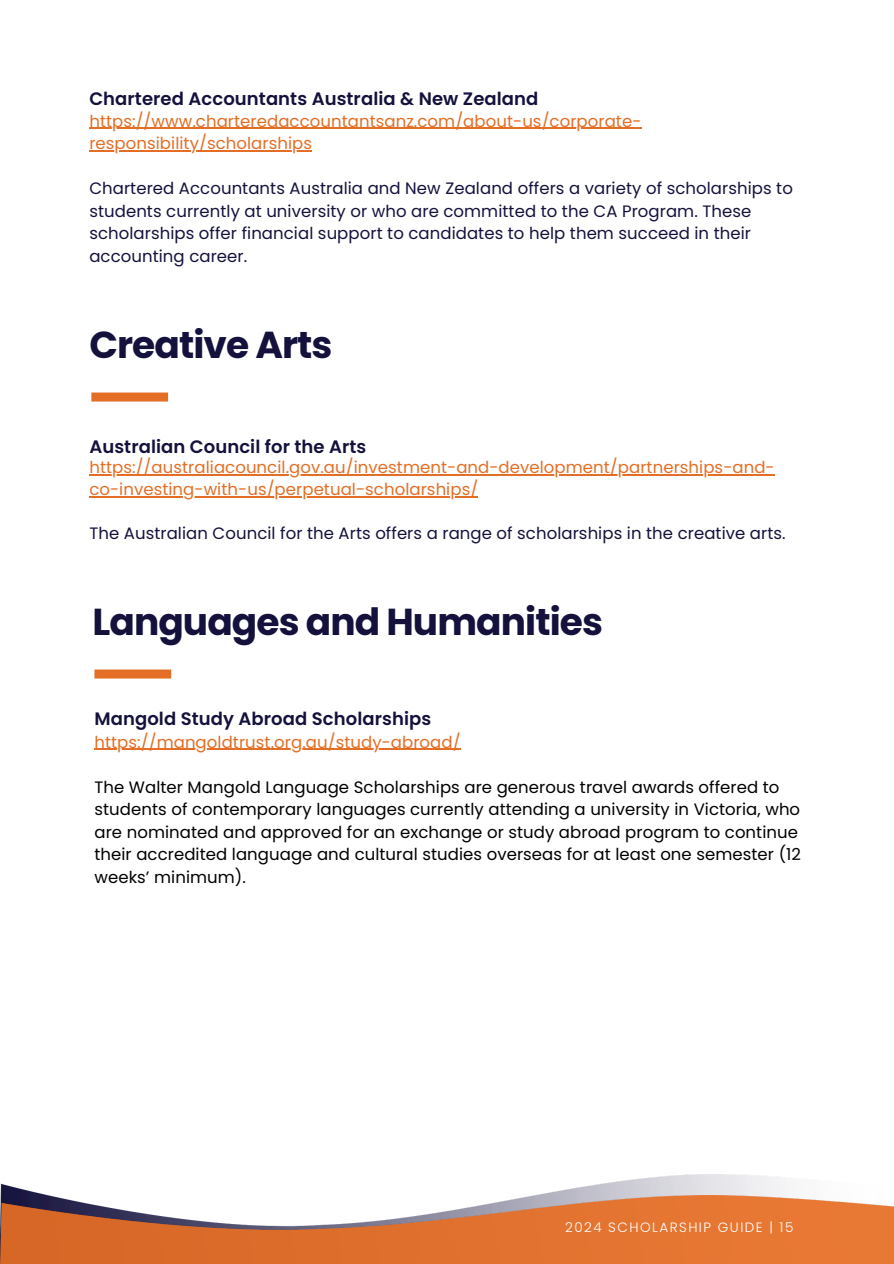
<style>
.page{position:relative;width:894px;height:1264px;background:#fff}
.page>*{position:absolute;margin:0;border:0;box-sizing:border-box;transform-origin:0 0}
.t1{font:700 37.5px "Poppins";letter-spacing:-.025em;color:#14123d}
.t2{font:600 18px "Poppins";letter-spacing:.005em;color:#14123d}
.t3{font:16.5px/22.5px "Poppins";letter-spacing:.005em;color:#14123d}
.t4{font:16.5px/22.5px "Poppins";letter-spacing:.005em;color:#000}
.t5{font:16.5px "Poppins";letter-spacing:.005em;color:#e46e25}
.t6{font:300 13.5px "Poppins";letter-spacing:.11em;color:#fff}
</style>
<div class="page">
<img style="left:0;top:1174px;width:788px;height:21px">
<img style="left:0;top:1195px;width:893px;height:68px">
<hr style="left:89px;top:128px;width:552px;height:1px;background:#e46e25">
<hr style="left:89px;top:150px;width:223px;height:1px;background:#e46e25">
<hr style="left:89px;top:474px;width:685px;height:1px;background:#e46e25">
<hr style="left:89px;top:496px;width:389px;height:1px;background:#e46e25">
<div style="left:91px;top:392px;width:77px;height:9px;background:#e46e25"></div>
<hr style="left:94px;top:748px;width:366px;height:1px;background:#e46e25">
<div style="left:94px;top:669px;width:77px;height:9px;background:#e46e25"></div>
<h2 class="t2" style="left:89px;top:86px;width:450px">Chartered Accountants Australia &amp; New Zealand</h2>
<h1 class="t5" style="left:89px;top:109px;width:553px">https://www.charteredaccountantsanz.com/about-us/corporate-</h1>
<h2 class="t5" style="left:89px;top:132px;width:224px">responsibility/scholarships</h2>
<h2 class="t3" style="left:89px;top:177px;width:705px">Chartered Accountants Australia and New Zealand offers a variety of scholarships to students currently at university or who are committed to the CA Program. These</h2>
<h2 class="t3" style="left:89px;top:222px;width:663px">scholarships offer financial support to candidates to help them succeed in their accounting career.</h2>
<p class="t1" style="left:89px;top:318px;width:244px">Creative Arts</p>
<h1 class="t2" style="left:89px;top:434px;width:278px">Australian Council for the Arts</h1>
<h2 class="t5" style="left:89px;top:456px;width:686px">https://australiacouncil.gov.au/investment-and-development/partnerships-and-</h2>
<h2 class="t5" style="left:89px;top:477px;width:390px">co-investing-with-us/perpetual-scholarships/</h2>
<h2 class="t3" style="left:89px;top:521px;width:697px">The Australian Council for the Arts offers a range of scholarships in the creative arts.</h2>
<h1 class="t1" style="left:92px;top:595px;width:512px">Languages and Humanities</h1>
<p class="t2" style="left:94px;top:706px;width:338px">Mangold Study Abroad Scholarships</p>
<p class="t5" style="left:94px;top:730px;width:367px">https://mangoldtrust.org.au/study-abroad/</p>
<p class="t4" style="left:94px;top:775px;width:708px">The Walter Mangold Language Scholarships are generous travel awards offered to students of contemporary languages currently attending a university in Victoria, who are nominated and approved for an exchange or study abroad program to continue their accredited language and cultural studies overseas for at least one semester (12 weeks’ minimum).</p>
<h2 class="t6" style="left:565px;top:1217px;width:230px">2024 SCHOLARSHIP GUIDE | 15</h2>
</div>
